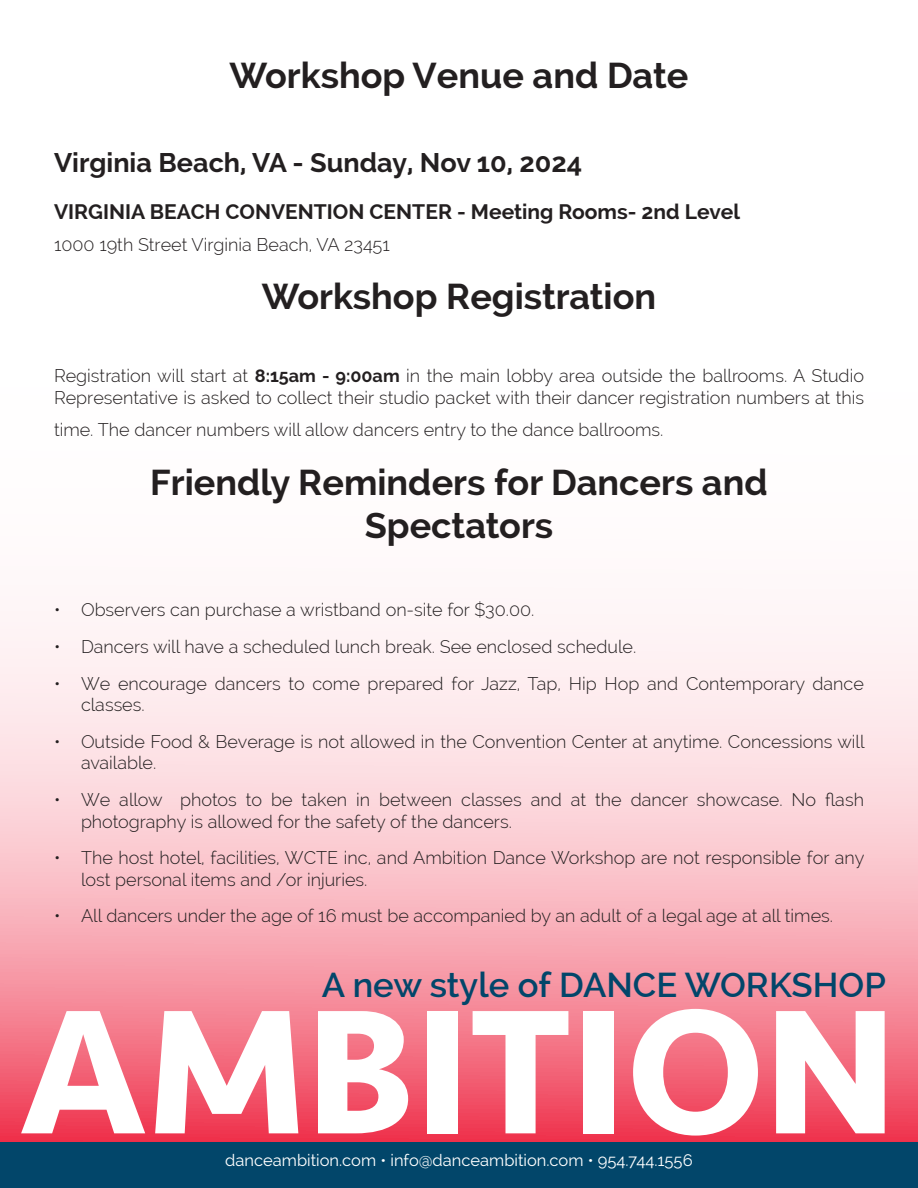
<style>
.page{position:relative;width:918px;height:1188px;background:#fff}
.page>*{position:absolute;margin:0;border:0;box-sizing:border-box;transform-origin:0 0}
.t1{font:700 183.6px "Seravek";color:#fff}
.t2{font:700 36px/43.2px "Raleway";color:#231f20;text-align:center}
.t3{font:600 34.65px "Raleway";color:#02466a}
.t4{font:700 27px "Raleway";color:#231f20}
.t5{font:700 21px "Raleway";color:#231f20}
.t6{font:300 18px/21.6px "Raleway";color:#231f20}
.t7{font:16.5px "Raleway";color:#fff}
.s1{font-weight:700}
</style>
<div class="page">
<svg style="left:0;top:622px;width:918px;height:520px;background:#f8b0ba"></svg>
<div style="left:0;top:1142px;width:918px;height:46px;background:#02466a"></div>
<p class="t2" style="left:230px;top:54px;width:460px">Workshop Venue and Date</p>
<p class="t4" style="left:54px;top:147px;width:530px">Virginia Beach, VA - Sunday, Nov 10, 2024</p>
<p class="t5" style="left:54px;top:199px;width:688px">VIRGINIA BEACH CONVENTION CENTER - Meeting Rooms- 2nd Level</p>
<p class="t6" style="left:54px;top:234px;width:337px">1000 19th Street Virginia Beach, VA 23451</p>
<p class="t2" style="left:262px;top:275px;width:396px">Workshop Registration</p>
<p class="t6" style="left:54px;top:365px;width:812px">Registration will start at <span class="s1">8:15am - 9:00am</span> in the main lobby area outside the ballrooms. A Studio<br>Representative is asked to collect their studio packet with their dancer registration numbers at this</p>
<p class="t6" style="left:54px;top:419px;width:611px">time. The dancer numbers will allow dancers entry to the dance ballrooms.</p>
<p class="t2" style="left:150px;top:461px;width:619px">Friendly Reminders for Dancers and<br>Spectators</p>
<p class="t6" style="left:54px;top:599px;width:482px">• Observers can purchase a wristband on-site for $30.00.</p>
<p class="t6" style="left:54px;top:636px;width:584px">• Dancers will have a scheduled lunch break. See enclosed schedule.</p>
<p class="t6" style="left:81px;top:672px;width:784px;text-indent:-27px">• We encourage dancers to come prepared for Jazz, Tap, Hip Hop and Contemporary dance classes.</p>
<p class="t6" style="left:81px;top:731px;width:785px;text-indent:-27px">• Outside Food &amp; Beverage is not allowed in the Convention Center at anytime. Concessions will available.</p>
<p class="t6" style="left:81px;top:789px;width:785px;text-indent:-27px">• We allow photos to be taken in between classes and at the dancer showcase. No flash photography is allowed for the safety of the dancers.</p>
<p class="t6" style="left:81px;top:847px;width:785px;text-indent:-27px">• The host hotel, facilities, WCTE inc, and Ambition Dance Workshop are not responsible for any lost personal items and /or injuries.</p>
<p class="t6" style="left:54px;top:905px;width:781px">• All dancers under the age of 16 must be accompanied by an adult of a legal age at all times.</p>
<h3 class="t3" style="left:322px;top:965px;width:565px">A new style of DANCE WORKSHOP</h3>
<h1 class="t1" style="left:19px;top:958px;width:879px">AMBITION</h1>
<p class="t7" style="left:225px;top:1150px;width:469px">danceambition.com • info@danceambition.com • 954.744.1556</p>
</div>
